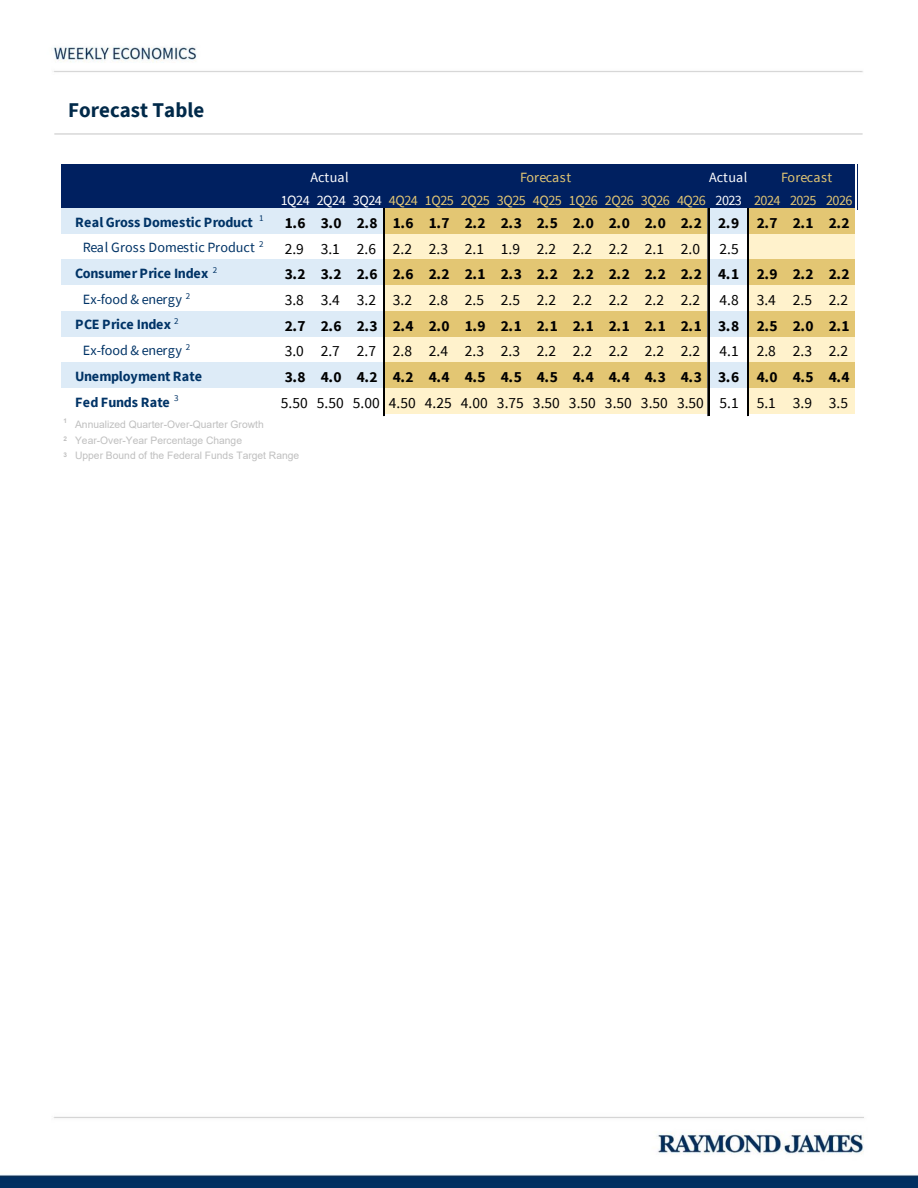
<style>
.page{position:relative;width:918px;height:1188px;background:#fff}
.page>*{position:absolute;margin:0;border:0;box-sizing:border-box;transform-origin:0 0}
.t1{font:700 21px "Source Sans Pro";color:#002949}
.t2{font:15.45px "Source Sans Pro";letter-spacing:.005em;color:#000}
.t3{font:700 15.45px "Source Sans Pro";color:#000}
.t4{font:700 14.1px "Source Sans Pro";letter-spacing:-.01em;color:#036}
.t5{font:14.1px/23.1px "Source Sans Pro";letter-spacing:-.04em;color:#e3c673}
.t6{font:14.1px "Source Sans Pro";letter-spacing:.005em;color:#036}
.t7{font:14.1px "Source Sans Pro";letter-spacing:.005em;color:#e3c673}
.t8{font:700 14.1px "Source Sans Pro";letter-spacing:.02em;color:#036}
.t9{font:14.1px "Source Sans Pro";color:#fff}
.t10{font:10.35px/15.5px "Arial";color:#bfbfbf}
.t11{font:700 6.45px "Arial";color:#bfbfbf}
.s1{color:#fff}
</style>
<div class="page">
<img style="left:0;top:47px;width:918px;height:1141px">
<hr style="left:54px;top:134px;width:809px;height:1px;background:#c4c4c4">
<div style="left:61px;top:165px;width:796px;height:45px;background:#002060"></div>
<hr style="left:856px;top:165px;width:1px;height:45px;background:#fff">
<div style="left:61px;top:209px;width:324px;height:27px;background:#ddebf7"></div>
<div style="left:384px;top:209px;width:325px;height:27px;background:#e3c673"></div>
<div style="left:708px;top:209px;width:41px;height:27px;background:#ddebf7"></div>
<div style="left:748px;top:209px;width:109px;height:27px;background:#e3c673"></div>
<div style="left:61px;top:234px;width:324px;height:27px;background:#fff"></div>
<div style="left:384px;top:234px;width:325px;height:27px;background:#fff2cc"></div>
<div style="left:708px;top:234px;width:41px;height:27px;background:#fff"></div>
<div style="left:748px;top:234px;width:109px;height:27px;background:#fff2cc"></div>
<div style="left:61px;top:260px;width:324px;height:27px;background:#ddebf7"></div>
<div style="left:384px;top:260px;width:325px;height:27px;background:#e3c673"></div>
<div style="left:708px;top:260px;width:41px;height:27px;background:#ddebf7"></div>
<div style="left:748px;top:260px;width:109px;height:27px;background:#e3c673"></div>
<div style="left:61px;top:286px;width:324px;height:27px;background:#fff"></div>
<div style="left:384px;top:286px;width:325px;height:27px;background:#fff2cc"></div>
<div style="left:708px;top:286px;width:41px;height:27px;background:#fff"></div>
<div style="left:748px;top:286px;width:109px;height:27px;background:#fff2cc"></div>
<div style="left:61px;top:311px;width:324px;height:27px;background:#ddebf7"></div>
<div style="left:384px;top:311px;width:325px;height:27px;background:#e3c673"></div>
<div style="left:708px;top:311px;width:41px;height:27px;background:#ddebf7"></div>
<div style="left:748px;top:311px;width:109px;height:27px;background:#e3c673"></div>
<div style="left:61px;top:337px;width:324px;height:27px;background:#fff"></div>
<div style="left:384px;top:337px;width:325px;height:27px;background:#fff2cc"></div>
<div style="left:708px;top:337px;width:41px;height:27px;background:#fff"></div>
<div style="left:748px;top:337px;width:109px;height:27px;background:#fff2cc"></div>
<div style="left:61px;top:363px;width:324px;height:27px;background:#ddebf7"></div>
<div style="left:384px;top:363px;width:325px;height:27px;background:#e3c673"></div>
<div style="left:708px;top:363px;width:41px;height:27px;background:#ddebf7"></div>
<div style="left:748px;top:363px;width:109px;height:27px;background:#e3c673"></div>
<div style="left:61px;top:389px;width:324px;height:27px;background:#fff"></div>
<div style="left:384px;top:389px;width:325px;height:27px;background:#fff2cc"></div>
<div style="left:708px;top:389px;width:41px;height:27px;background:#fff"></div>
<div style="left:748px;top:389px;width:109px;height:27px;background:#fff2cc"></div>
<svg style="left:856px;top:209px;width:1px;height:205px"></svg>
<div style="left:61px;top:414px;width:796px;height:36px;background:#fff"></div>
<div style="left:61px;top:449px;width:19px;height:17px;background:#fff"></div>
<div style="left:172px;top:449px;width:685px;height:17px;background:#fff"></div>
<hr style="left:61px;top:464px;width:796px;height:2px;background:#fff">
<hr style="left:384px;top:209px;width:1px;height:207px;background:#000">
<hr style="left:708px;top:209px;width:1px;height:207px;background:#000">
<hr style="left:747px;top:209px;width:1px;height:207px;background:#000">
<hr style="left:748px;top:209px;width:1px;height:207px;background:#000">
<p class="t1" style="left:68px;top:96px;width:138px">Forecast Table</p>
<p class="t5" style="left:281px;top:165px;width:573px;text-indent:428px"><span class="s1">Actual<br>1Q24 2Q24 3Q24</span> 4Q24 1Q25 2Q25 3Q25 4Q25 1Q26 2Q26 3Q26 4Q26 <span class="s1">2023</span> 2024 2025 2026</p>
<p class="t9" style="left:310px;top:168px;width:40px">Actual</p>
<p class="t7" style="left:520px;top:168px;width:53px">Forecast</p>
<p class="t7" style="left:781px;top:168px;width:53px">Forecast</p>
<p class="t4" style="left:75px;top:212px;width:190px">Real Gross Domestic Product <sup>1</sup></p>
<p class="t3" style="left:285px;top:212px;width:567px">1.6 3.0 2.8 1.6 1.7 2.2 2.3 2.5 2.0 2.0 2.0 2.2 2.9 2.7 2.1 2.2</p>
<p class="t6" style="left:83px;top:239px;width:182px">Real Gross Domestic Product <sup>2</sup></p>
<p class="t2" style="left:285px;top:239px;width:417px">2.9 3.1 2.6 2.2 2.3 2.1 1.9 2.2 2.2 2.2 2.1 2.0</p>
<p class="t2" style="left:719px;top:239px;width:21px">2.5</p>
<p class="t4" style="left:75px;top:264px;width:144px">Consumer Price Index <sup>2</sup></p>
<p class="t3" style="left:285px;top:264px;width:567px">3.2 3.2 2.6 2.6 2.2 2.1 2.3 2.2 2.2 2.2 2.2 2.2 4.1 2.9 2.2 2.2</p>
<p class="t6" style="left:83px;top:290px;width:109px">Ex-food &amp; energy <sup>2</sup></p>
<p class="t2" style="left:285px;top:290px;width:417px">3.8 3.4 3.2 3.2 2.8 2.5 2.5 2.2 2.2 2.2 2.2 2.2</p>
<p class="t2" style="left:719px;top:290px;width:130px">4.8 3.4 2.5 2.2</p>
<p class="t4" style="left:75px;top:315px;width:105px">PCE Price Index <sup>2</sup></p>
<p class="t3" style="left:285px;top:315px;width:567px">2.7 2.6 2.3 2.4 2.0 1.9 2.1 2.1 2.1 2.1 2.1 2.1 3.8 2.5 2.0 2.1</p>
<p class="t6" style="left:83px;top:341px;width:109px">Ex-food &amp; energy <sup>2</sup></p>
<p class="t2" style="left:285px;top:341px;width:417px">3.0 2.7 2.7 2.8 2.4 2.3 2.3 2.2 2.2 2.2 2.2 2.2</p>
<p class="t2" style="left:719px;top:341px;width:130px">4.1 2.8 2.3 2.2</p>
<p class="t4" style="left:75px;top:367px;width:128px">Unemployment Rate</p>
<p class="t3" style="left:285px;top:367px;width:567px">3.8 4.0 4.2 4.2 4.4 4.5 4.5 4.5 4.4 4.4 4.3 4.3 3.6 4.0 4.5 4.4</p>
<p class="t8" style="left:75px;top:392px;width:105px">Fed Funds Rate <sup>3</sup></p>
<p class="t2" style="left:281px;top:393px;width:569px">5.50 5.50 5.00 4.50 4.25 4.00 3.75 3.50 3.50 3.50 3.50 3.50 5.1 5.1 3.9 3.5</p>
<p class="t11" style="left:64px;top:416px;width:5px">1</p>
<p class="t10" style="left:64px;top:417px;width:237px;text-indent:12px">Annualized Quarter-Over-Quarter Growth<br><sup>2</sup> Year-Over-Year Percentage Change<br><sup>3</sup> Upper Bound of the Federal Funds Target Range</p>
</div>
